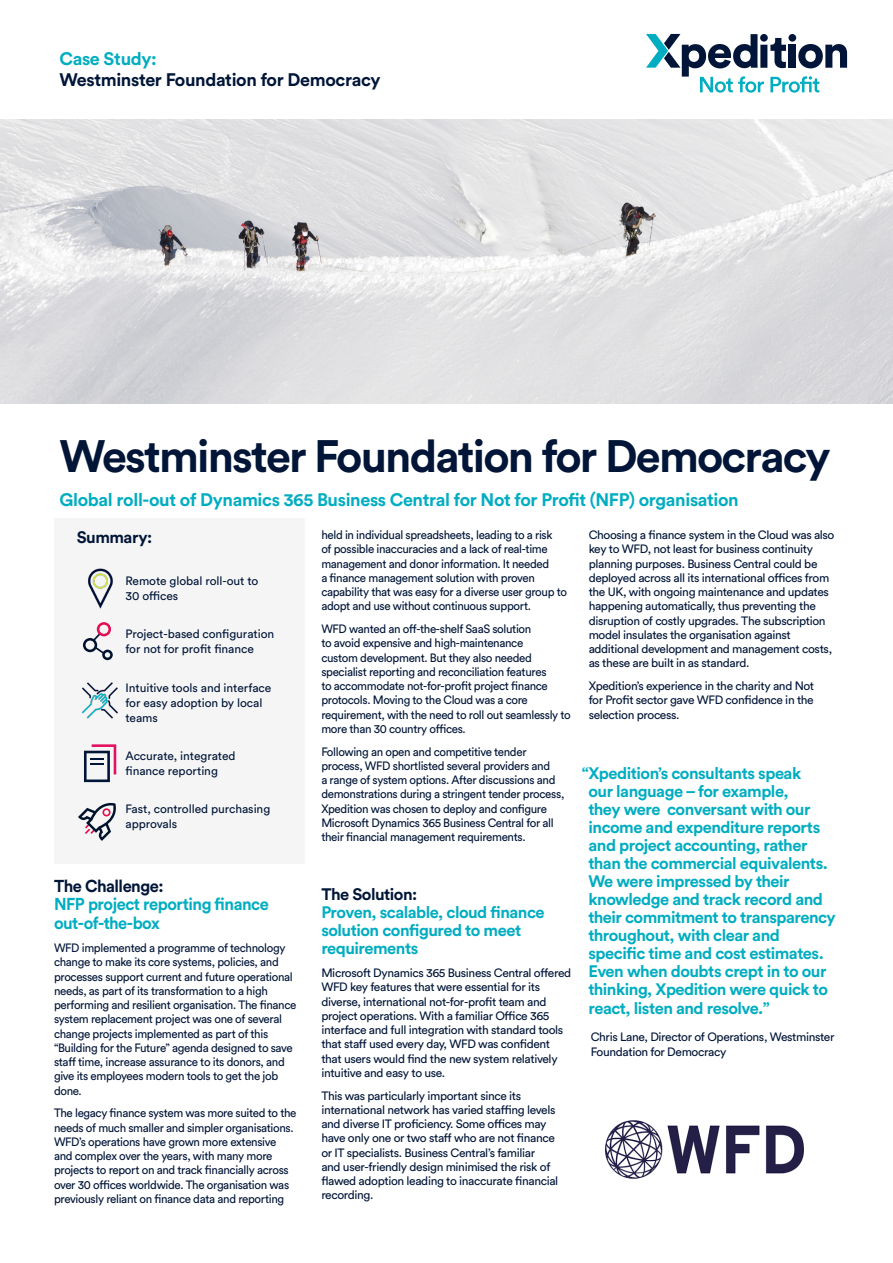
<style>
.page{position:relative;width:893px;height:1263px;background:#fff}
.page>*{position:absolute;margin:0;border:0;box-sizing:border-box;transform-origin:0 0}
.Sub_heading{font:700 45px "Circular Std";letter-spacing:-.04em;color:#001537}
.Sub_heading-2{font:700 18px "Circular Std";letter-spacing:-.02em;color:#00adc1}
.Sub_heading-3{font:700 18px "Circular Std";letter-spacing:-.02em;color:#001537}
.Sub_heading-4{font:700 17.1px/18.6px "Circular Std";letter-spacing:-.03em;color:#00adc1;scale:.96 1}
.Sub_heading-5{font:700 16.5px/18px "Circular Std";letter-spacing:-.03em;color:#00adc1}
.Sub_heading-6{font:700 16.5px "Circular Std";letter-spacing:-.03em;color:#001537}
.Sub_heading-7{font:12px/14.2px "Circular Std";letter-spacing:-.03em;color:#001537;scale:.96 1}
.Sub_heading-8{font:12px/14.2px "Circular Std";letter-spacing:-.03em;color:#001537}
.Sub_heading-9{font:12px/15px "Circular Std";letter-spacing:-.005em;color:#001537}
.s1{color:#001537}
</style>
<div class="page">
<div style="left:54px;top:519px;width:251px;height:345px;background:#f5f5f5"></div>
<svg style="left:646px;top:34px;width:201px;height:59px"></svg>
<img style="left:0;top:119px;width:893px;height:285px">
<img style="left:81px;top:682px;width:37px;height:37px">
<img style="left:88px;top:568px;width:25px;height:41px">
<svg style="left:83px;top:622px;width:30px;height:38px"></svg>
<svg style="left:78px;top:803px;width:38px;height:38px"></svg>
<img style="left:605px;top:1120px;width:199px;height:58px">
<svg style="left:84px;top:744px;width:32px;height:38px"></svg>
<p class="Sub_heading-2" style="left:60px;top:47px;width:99px">Case Study:</p>
<p class="Sub_heading-3" style="left:60px;top:68px;width:323px">Westminster Foundation for Democracy</p>
<p class="Sub_heading" style="left:60px;top:427px;width:773px">Westminster Foundation for Democracy</p>
<p class="Sub_heading-2" style="left:60px;top:488px;width:681px">Global roll-out of Dynamics 365 Business Central for Not for Profit (NFP) organisation</p>
<p class="Sub_heading-6" style="left:77px;top:526px;width:77px">Summary:</p>
<p class="Sub_heading-9" style="left:126px;top:573px;width:134px">Remote global roll-out to<br>30 offices</p>
<p class="Sub_heading-9" style="left:126px;top:626px;width:150px">Project-based configuration for not for profit finance</p>
<p class="Sub_heading-9" style="left:126px;top:680px;width:147px">Intuitive tools and interface for easy adoption by local teams</p>
<p class="Sub_heading-9" style="left:126px;top:748px;width:112px">Accurate, integrated finance reporting</p>
<p class="Sub_heading-9" style="left:126px;top:801px;width:146px">Fast, controlled purchasing approvals</p>
<p class="Sub_heading-4" style="left:54px;top:876px;width:225px"><span class="s1">The Challenge:<br></span>NFP project reporting finance out-of-the-box</p>
<p class="Sub_heading-7" style="left:54px;top:940px;width:254px">WFD implemented a programme of technology change to make its core systems, policies, and processes support current and future operational needs, as part of its transformation to a high performing and resilient organisation. The finance system replacement project was one of several change projects implemented as part of this “Building for the Future” agenda designed to save staff time, increase assurance to its donors, and give its employees modern tools to get the job done.</p>
<p class="Sub_heading-7" style="left:54px;top:1106px;width:254px">The legacy finance system was more suited to the needs of much smaller and simpler organisations.<br>WFD’s operations have grown more extensive and complex over the years, with many more projects to report on and track financially across over 30 offices worldwide. The organisation was previously reliant on finance data and reporting</p>
<p class="Sub_heading-7" style="left:321px;top:528px;width:257px">held in individual spreadsheets, leading to a risk<br>of possible inaccuracies and a lack of real-time management and donor information. It needed<br>a finance management solution with proven capability that was easy for a diverse user group to adopt and use without continuous support.</p>
<p class="Sub_heading-7" style="left:321px;top:622px;width:261px">WFD wanted an off-the-shelf SaaS solution<br>to avoid expensive and high-maintenance<br>custom development. But they also needed specialist reporting and reconciliation features<br>to accommodate not-for-profit project finance protocols. Moving to the Cloud was a core requirement, with the need to roll out seamlessly to more than 30 country offices.</p>
<p class="Sub_heading-7" style="left:321px;top:744px;width:255px">Following an open and competitive tender process, WFD shortlisted several providers and<br>a range of system options. After discussions and demonstrations during a stringent tender process, Xpedition was chosen to deploy and configure Microsoft Dynamics 365 Business Central for all their financial management requirements.</p>
<p class="Sub_heading-5" style="left:321px;top:885px;width:225px"><span class="s1">The Solution:<br></span>Proven, scalable, cloud finance solution configured to meet requirements</p>
<p class="Sub_heading-8" style="left:321px;top:965px;width:251px">Microsoft Dynamics 365 Business Central offered WFD key features that were essential for its diverse, international not-for-profit team and project operations. With a familiar Office 365 interface and full integration with standard tools that staff used every day, WFD was confident that users would find the new system relatively intuitive and easy to use.</p>
<p class="Sub_heading-8" style="left:321px;top:1088px;width:239px">This was particularly important since its international network has varied staffing levels and diverse IT proficiency. Some offices may have only one or two staff who are not finance or IT specialists. Business Central’s familiar<br>and user-friendly design minimised the risk of flawed adoption leading to inaccurate financial recording.</p>
<p class="Sub_heading-8" style="left:589px;top:528px;width:247px">Choosing a finance system in the Cloud was also key to WFD, not least for business continuity planning purposes. Business Central could be deployed across all its international offices from the UK, with ongoing maintenance and updates happening automatically, thus preventing the disruption of costly upgrades. The subscription model insulates the organisation against additional development and management costs, as these are built in as standard.</p>
<p class="Sub_heading-8" style="left:589px;top:679px;width:227px;text-align:justify">Xpedition’s experience in the charity and Not for Profit sector gave WFD confidence in the selection process.</p>
<p class="Sub_heading-5" style="left:588px;top:763px;width:249px;text-indent:-7px">“Xpedition’s consultants speak<br>our language – for example,<br>they were conversant with our income and expenditure reports and project accounting, rather than the commercial equivalents.<br>We were impressed by their knowledge and track record and their commitment to transparency throughout, with clear and specific time and cost estimates.<br>Even when doubts crept in to our thinking, Xpedition were quick to</p>
<p class="Sub_heading-5" style="left:588px;top:999px;width:183px">react, listen and resolve.”</p>
<p class="Sub_heading-8" style="left:591px;top:1029px;width:245px;line-height:15px">Chris Lane, Director of Operations, Westminster<br>Foundation for Democracy</p>
</div>
